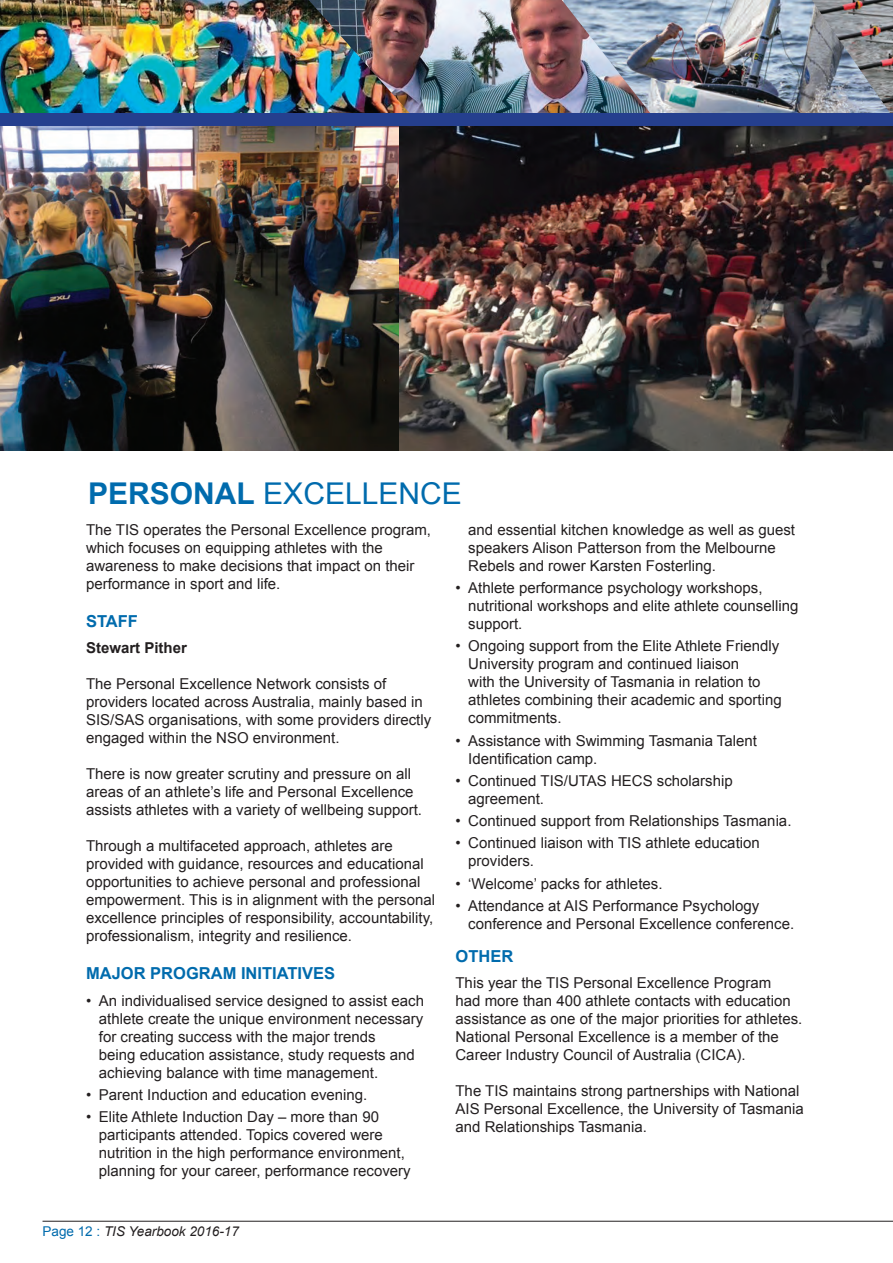
<style>
.page{position:relative;width:893px;height:1263px;background:#fff}
.page>*{position:absolute;margin:0;border:0;box-sizing:border-box;transform-origin:0 0}
.t1{font:30px "Arial";color:#006bad}
.t2{font:700 16.5px "Arial";color:#006bad}
.t3{font:15px/18px "Arial";color:#231f20}
.t4{font:700 15px "Arial";color:#231f20}
.t5{font:italic 13.5px "Arial";color:#231f20}
.s1{font-weight:700}
.s2{font-style:normal;color:#006bad}
</style>
<div class="page">
<hr style="left:43px;top:1221px;width:850px;height:1px;background:#231f20">
<img style="left:0;top:125px;width:893px;height:326px">
<img style="left:653px;top:0;width:240px;height:113px">
<img style="left:410px;top:0;width:243px;height:113px">
<img style="left:0;top:0;width:410px;height:113px">
<div style="left:0;top:113px;width:893px;height:12px;background:#253f8e"></div>
<h1 class="t1" style="left:88px;top:474px;width:375px"><span class="s1">PERSONAL</span> EXCELLENCE</h1>
<p class="t3" style="left:86px;top:521px;width:346px">The TIS operates the Personal Excellence program, which focuses on equipping athletes with the awareness to make decisions that impact on their performance in sport and life.</p>
<p class="t2" style="left:86px;top:610px;width:53px">STAFF</p>
<p class="t4" style="left:86px;top:638px;width:102px">Stewart Pither</p>
<p class="t3" style="left:86px;top:675px;width:347px">The Personal Excellence Network consists of providers located across Australia, mainly based in SIS/SAS organisations, with some providers directly engaged within the NSO environment.</p>
<p class="t3" style="left:86px;top:765px;width:337px">There is now greater scrutiny and pressure on all areas of an athlete’s life and Personal Excellence assists athletes with a variety of wellbeing support.</p>
<p class="t3" style="left:86px;top:837px;width:351px">Through a multifaceted approach, athletes are provided with guidance, resources and educational opportunities to achieve personal and professional empowerment. This is in alignment with the personal excellence principles of responsibility, accountability, professionalism, integrity and resilience.</p>
<p class="t2" style="left:86px;top:962px;width:251px">MAJOR PROGRAM INITIATIVES</p>
<p class="t3" style="left:99px;top:991px;width:327px;text-indent:-13px">• An individualised service designed to assist each athlete create the unique environment necessary for creating success with the major trends<br>being education assistance, study requests and achieving balance with time management.</p>
<p class="t3" style="left:86px;top:1086px;width:283px">• Parent Induction and education evening.</p>
<p class="t3" style="left:99px;top:1108px;width:313px;text-indent:-13px">• Elite Athlete Induction Day – more than 90 participants attended. Topics covered were nutrition in the high performance environment, planning for your career, performance recovery</p>
<p class="t3" style="left:468px;top:521px;width:328px">and essential kitchen knowledge as well as guest speakers Alison Patterson from the Melbourne<br>Rebels and rower Karsten Fosterling.</p>
<p class="t3" style="left:468px;top:579px;width:332px;text-indent:-13px">• Athlete performance psychology workshops, nutritional workshops and elite athlete counselling support.</p>
<p class="t3" style="left:468px;top:637px;width:315px;text-indent:-13px">• Ongoing support from the Elite Athlete Friendly University program and continued liaison<br>with the University of Tasmania in relation to athletes combining their academic and sporting commitments.</p>
<p class="t3" style="left:468px;top:731px;width:290px;text-indent:-13px">• Assistance with Swimming Tasmania Talent<br>Identification camp.</p>
<p class="t3" style="left:468px;top:772px;width:266px;text-indent:-13px">• Continued TIS/UTAS HECS scholarship agreement.</p>
<p class="t3" style="left:455px;top:812px;width:337px">• Continued support from Relationships Tasmania.</p>
<p class="t3" style="left:468px;top:834px;width:293px;text-indent:-13px">• Continued liaison with TIS athlete education providers.</p>
<p class="t3" style="left:455px;top:874px;width:208px">• ‘Welcome’ packs for athletes.</p>
<p class="t3" style="left:468px;top:897px;width:327px;text-indent:-13px">• Attendance at AIS Performance Psychology conference and Personal Excellence conference.</p>
<p class="t2" style="left:455px;top:945px;width:59px">OTHER</p>
<p class="t3" style="left:455px;top:974px;width:348px">This year the TIS Personal Excellence Program<br>had more than 400 athlete contacts with education assistance as one of the major priorities for athletes.<br>National Personal Excellence is a member of the Career Industry Council of Australia (CICA).</p>
<p class="t3" style="left:455px;top:1082px;width:350px">The TIS maintains strong partnerships with National<br>AIS Personal Excellence, the University of Tasmania and Relationships Tasmania.</p>
<p class="t5" style="left:43px;top:1222px;width:198px"><span class="s2">Page 12 :</span> TIS Yearbook 2016-17</p>
</div>
